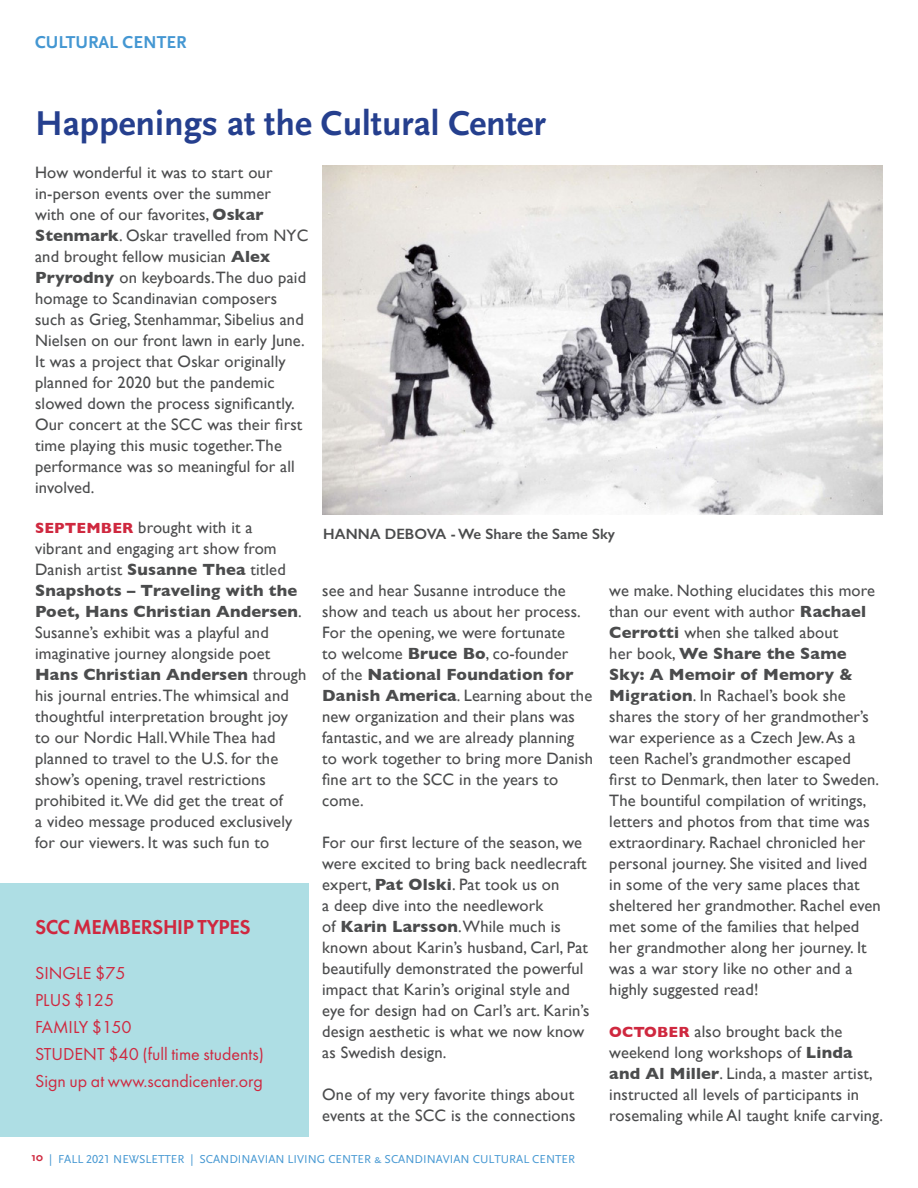
<style>
.page{position:relative;width:918px;height:1188px;background:#fff}
.page>*{position:absolute;margin:0;border:0;box-sizing:border-box;transform-origin:0 0}
.t1{font:700 36px "Scala Sans";color:#253f8e}
.t2{font:21px "Futura Dem Bld";letter-spacing:-.02em;color:#cf283f}
.t3{font:18px "Futura";color:#cf283f}
.t4{font:700 18px "Scala Sans";color:#4497d2}
.t5{font:16.5px/21px "Gill Sans";letter-spacing:.01em;color:#4b4c4d}
.t6{font:600 15px "Gill Sans";color:#4b4c4d}
.t7{font:12px "Scala Sans Caps";color:#4497d2}
.s1{font-weight:700}
.s2{font-weight:700;font-size:15px;color:#cf283f}
.s3{font-family:"Scala Sans";font-weight:700;color:#cf283f}
</style>
<div class="page">
<img style="left:322px;top:166px;width:561px;height:349px">
<div style="left:0;top:883px;width:309px;height:254px;background:#aedee4"></div>
<hr style="left:917px;top:881px;width:1px;height:253px;background:#4497d2">
<p class="t4" style="left:35px;top:33px;width:153px">CULTURAL CENTER</p>
<p class="t1" style="left:35px;top:104px;width:512px">Happenings at the Cultural Center</p>
<p class="t5" style="left:35px;top:161px;width:275px">How wonderful it was to start our in-person events over the summer<br>with one of our favorites, <span class="s1">Oskar Stenmark</span>. Oskar travelled from NYC and brought fellow musician <span class="s1">Alex Pryrodny</span> on keyboards. The duo paid homage to Scandinavian composers such as Grieg, Stenhammar, Sibelius and Nielsen on our front lawn in early June.<br>It was a project that Oskar originally planned for 2020 but the pandemic slowed down the process significantly.<br>Our concert at the SCC was their first time playing this music together. The performance was so meaningful for all involved.</p>
<p class="t5" style="left:35px;top:517px;width:273px"><span class="s2">SEPTEMBER</span> brought with it a<br>vibrant and engaging art show from Danish artist <span class="s1">Susanne Thea</span> titled <span class="s1">Snapshots – Traveling with the Poet, Hans Christian Andersen</span>.<br>Susanne’s exhibit was a playful and imaginative journey alongside poet <span class="s1">Hans Christian Andersen</span> through his journal entries. The whimsical and thoughtful interpretation brought joy to our Nordic Hall. While Thea had planned to travel to the U.S. for the show’s opening, travel restrictions prohibited it. We did get the treat of<br>a video message produced exclusively for our viewers. It was such fun to</p>
<p class="t6" style="left:323px;top:525px;width:293px">HANNA DEBOVA - We Share the Same Sky</p>
<p class="t5" style="left:322px;top:580px;width:272px">see and hear Susanne introduce the show and teach us about her process.<br>For the opening, we were fortunate<br>to welcome <span class="s1">Bruce Bo</span>, co-founder<br>of the <span class="s1">National Foundation for<br>Danish America</span>. Learning about the new organization and their plans was fantastic, and we are already planning<br>to work together to bring more Danish fine art to the SCC in the years to come.</p>
<p class="t5" style="left:322px;top:832px;width:269px">For our first lecture of the season, we were excited to bring back needlecraft expert, <span class="s1">Pat Olski</span>. Pat took us on<br>a deep dive into the needlework<br>of <span class="s1">Karin Larsson</span>. While much is known about Karin’s husband, Carl, Pat beautifully demonstrated the powerful impact that Karin’s original style and eye for design had on Carl’s art. Karin’s design aesthetic is what we now know as Swedish design.</p>
<p class="t5" style="left:322px;top:1084px;width:255px">One of my very favorite things about events at the SCC is the connections</p>
<p class="t5" style="left:609px;top:580px;width:273px">we make. Nothing elucidates this more than our event with author <span class="s1">Rachael Cerrotti</span> when she talked about<br>her book, <span class="s1">We Share the Same Sky: A Memoir of Memory &amp; Migration</span>. In Rachael’s book she shares the story of her grandmother’s war experience as a Czech Jew. As a teen Rachel’s grandmother escaped first to Denmark, then later to Sweden.<br>The bountiful compilation of writings, letters and photos from that time was extraordinary. Rachael chronicled her personal journey. She visited and lived in some of the very same places that sheltered her grandmother. Rachel even met some of the families that helped her grandmother along her journey. It was a war story like no other and a highly suggested read!</p>
<p class="t5" style="left:609px;top:1021px;width:275px"><span class="s2">OCTOBER</span> also brought back the weekend long workshops of <span class="s1">Linda and Al Miller</span>. Linda, a master artist, instructed all levels of participants in rosemaling while Al taught knife carving.</p>
<p class="t2" style="left:35px;top:913px;width:217px">SCC MEMBERSHIP TYPES</p>
<p class="t3" style="left:35px;top:961px;width:92px">SINGLE $75</p>
<p class="t3" style="left:35px;top:988px;width:81px">PLUS $125</p>
<p class="t3" style="left:35px;top:1015px;width:98px">FAMILY $150</p>
<p class="t3" style="left:35px;top:1042px;width:230px">STUDENT $40 (full time students)</p>
<p class="t3" style="left:35px;top:1069px;width:229px">Sign up at www.scandicenter.org</p>
<p class="t7" style="left:32px;top:1152px;width:545px"><span class="s3">10</span> | FALL 2021 NEWSLETTER | SCANDINAVIAN LIVING CENTER &amp; SCANDINAVIAN CULTURAL CENTER</p>
</div>
